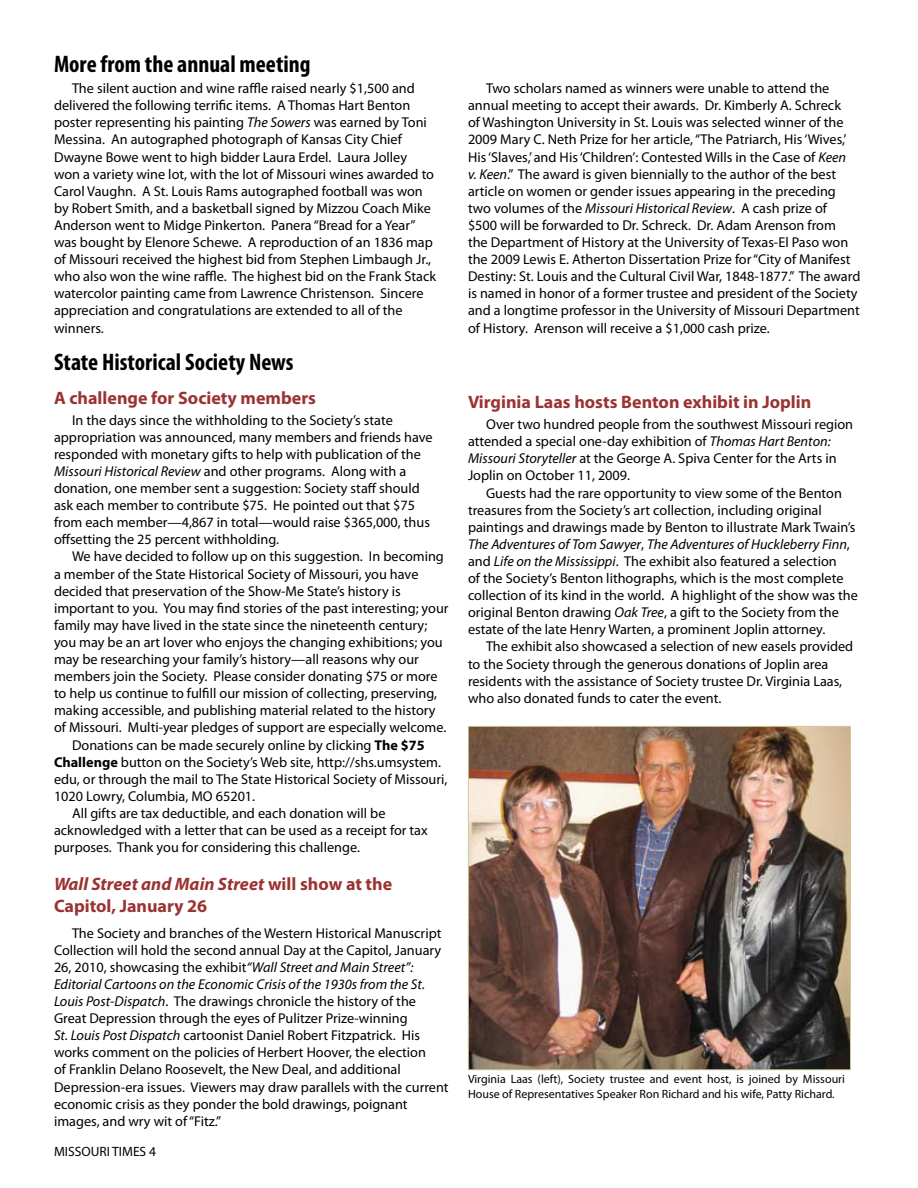
<style>
.page{position:relative;width:918px;height:1188px;background:#fff}
.page>*{position:absolute;margin:0;border:0;box-sizing:border-box;transform-origin:0 0}
.t1{font:700 condensed 24px "Myriad Pro";color:#000}
.t2{font:700 18px/21.6px "Myriad Pro";color:#9a3433}
.t3{font:14.25px/17.1px "Myriad Pro";color:#000}
.t4{font:13.5px "Myriad Pro";color:#000}
.t5{font:12px/15px "Myriad Pro";color:#000}
.s1{font-style:italic}
.s2{font-weight:700}
</style>
<div class="page">
<img style="left:470px;top:728px;width:379px;height:340px">
<div style="left:468px;top:726px;width:383px;height:344px;border:1px solid #cbcc98"></div>
<h1 class="t1" style="left:54px;top:49px;width:258px">More from the annual meeting</h1>
<p class="t3" style="left:54px;top:80px;width:384px;text-indent:18px">The silent auction and wine raffle raised nearly $1,500 and delivered the following terrific items. A Thomas Hart Benton poster representing his painting <span class="s1">The Sowers</span> was earned by Toni Messina. An autographed photograph of Kansas City Chief Dwayne Bowe went to high bidder Laura Erdel. Laura Jolley won a variety wine lot, with the lot of Missouri wines awarded to Carol Vaughn. A St. Louis Rams autographed football was won by Robert Smith, and a basketball signed by Mizzou Coach Mike Anderson went to Midge Pinkerton. Panera “Bread for a Year” was bought by Elenore Schewe. A reproduction of an 1836 map of Missouri received the highest bid from Stephen Limbaugh Jr., who also won the wine raffle. The highest bid on the Frank Stack watercolor painting came from Lawrence Christenson. Sincere appreciation and congratulations are extended to all of the winners.</p>
<p class="t3" style="left:468px;top:80px;width:394px;text-indent:18px">Two scholars named as winners were unable to attend the annual meeting to accept their awards. Dr. Kimberly A. Schreck<br>of Washington University in St. Louis was selected winner of the 2009 Mary C. Neth Prize for her article, “The Patriarch, His ‘Wives,’ His ‘Slaves,’ and His ‘Children’: Contested Wills in the Case of <span class="s1">Keen<br>v. Keen</span>.” The award is given biennially to the author of the best article on women or gender issues appearing in the preceding two volumes of the <span class="s1">Missouri Historical Review</span>. A cash prize of<br>$500 will be forwarded to Dr. Schreck. Dr. Adam Arenson from<br>the Department of History at the University of Texas-El Paso won the 2009 Lewis E. Atherton Dissertation Prize for “City of Manifest Destiny: St. Louis and the Cultural Civil War, 1848-1877.” The award is named in honor of a former trustee and president of the Society and a longtime professor in the University of Missouri Department of History. Arenson will receive a $1,000 cash prize.</p>
<h1 class="t1" style="left:54px;top:347px;width:241px">State Historical Society News</h1>
<p class="t2" style="left:54px;top:387px;width:264px">A challenge for Society members</p>
<p class="t3" style="left:54px;top:411px;width:380px;text-indent:18px">In the days since the withholding to the Society’s state appropriation was announced, many members and friends have responded with monetary gifts to help with publication of the <span class="s1">Missouri Historical Review</span> and other programs. Along with a donation, one member sent a suggestion: Society staff should ask each member to contribute $75. He pointed out that $75 from each member—4,867 in total—would raise $365,000, thus offsetting the 25 percent withholding.</p>
<p class="t3" style="left:72px;top:548px;width:373px">We have decided to follow up on this suggestion. In becoming</p>
<p class="t3" style="left:54px;top:565px;width:366px">a member of the State Historical Society of Missouri, you have</p>
<p class="t3" style="left:54px;top:582px;width:348px">decided that preservation of the Show-Me State’s history is</p>
<p class="t3" style="left:54px;top:599px;width:396px">important to you. You may find stories of the past interesting; your</p>
<p class="t3" style="left:54px;top:616px;width:375px">family may have lived in the state since the nineteenth century;</p>
<p class="t3" style="left:54px;top:633px;width:390px">you may be an art lover who enjoys the changing exhibitions; you</p>
<p class="t3" style="left:54px;top:651px;width:366px">may be researching your family’s history—all reasons why our</p>
<p class="t3" style="left:54px;top:668px;width:385px">members join the Society. Please consider donating $75 or more</p>
<p class="t3" style="left:54px;top:685px;width:385px">to help us continue to fulfill our mission of collecting, preserving,</p>
<p class="t3" style="left:54px;top:702px;width:383px">making accessible, and publishing material related to the history</p>
<p class="t3" style="left:54px;top:719px;width:394px">of Missouri. Multi-year pledges of support are especially welcome.</p>
<p class="t3" style="left:72px;top:736px;width:354px">Donations can be made securely online by clicking <span class="s2">The $75</span></p>
<p class="t3" style="left:54px;top:753px;width:389px"><span class="s2">Challenge</span> button on the Society’s Web site, http://shs.umsystem.</p>
<p class="t3" style="left:54px;top:770px;width:395px">edu, or through the mail to The State Historical Society of Missouri,</p>
<p class="t3" style="left:54px;top:787px;width:203px">1020 Lowry, Columbia, MO 65201.</p>
<p class="t3" style="left:72px;top:804px;width:315px">All gifts are tax deductible, and each donation will be</p>
<p class="t3" style="left:54px;top:822px;width:375px">acknowledged with a letter that can be used as a receipt for tax</p>
<p class="t3" style="left:54px;top:839px;width:307px">purposes. Thank you for considering this challenge.</p>
<p class="t2" style="left:54px;top:873px;width:340px"><span class="s1">Wall Street and Main Street</span> will show at the<br>Capitol, January 26</p>
<p class="t3" style="left:54px;top:924px;width:396px;text-indent:18px">The Society and branches of the Western Historical Manuscript Collection will hold the second annual Day at the Capitol, January 26, 2010, showcasing the exhibit<span class="s1">“Wall Street and Main Street”:<br>Editorial Cartoons on the Economic Crisis of the 1930s from the St.<br>Louis Post-Dispatch</span>. The drawings chronicle the history of the Great Depression through the eyes of Pulitzer Prize-winning<br><span class="s1">St. Louis Post Dispatch</span> cartoonist Daniel Robert Fitzpatrick. His works comment on the policies of Herbert Hoover, the election<br>of Franklin Delano Roosevelt, the New Deal, and additional Depression-era issues. Viewers may draw parallels with the current economic crisis as they ponder the bold drawings, poignant images, and wry wit of “Fitz.”</p>
<p class="t4" style="left:54px;top:1144px;width:104px">MISSOURI TIMES 4</p>
<p class="t2" style="left:468px;top:391px;width:345px">Virginia Laas hosts Benton exhibit in Joplin</p>
<p class="t3" style="left:468px;top:416px;width:387px;text-indent:18px">Over two hundred people from the southwest Missouri region attended a special one-day exhibition of <span class="s1">Thomas Hart Benton:<br>Missouri Storyteller</span> at the George A. Spiva Center for the Arts in Joplin on October 11, 2009.</p>
<p class="t3" style="left:468px;top:484px;width:391px;text-indent:18px">Guests had the rare opportunity to view some of the Benton treasures from the Society’s art collection, including original paintings and drawings made by Benton to illustrate Mark Twain’s <span class="s1">The Adventures of Tom Sawyer</span>, <span class="s1">The Adventures of Huckleberry Finn</span>, and <span class="s1">Life on the Mississippi</span>. The exhibit also featured a selection<br>of the Society’s Benton lithographs, which is the most complete collection of its kind in the world. A highlight of the show was the original Benton drawing <span class="s1">Oak Tree</span>, a gift to the Society from the estate of the late Henry Warten, a prominent Joplin attorney.</p>
<p class="t3" style="left:468px;top:638px;width:387px;text-indent:18px">The exhibit also showcased a selection of new easels provided to the Society through the generous donations of Joplin area residents with the assistance of Society trustee Dr. Virginia Laas, who also donated funds to cater the event.</p>
<p class="t5" style="left:468px;top:1071px;width:379px">Virginia Laas (left), Society trustee and event host, is joined by Missouri<br>House of Representatives Speaker Ron Richard and his wife, Patty Richard.</p>
</div>
